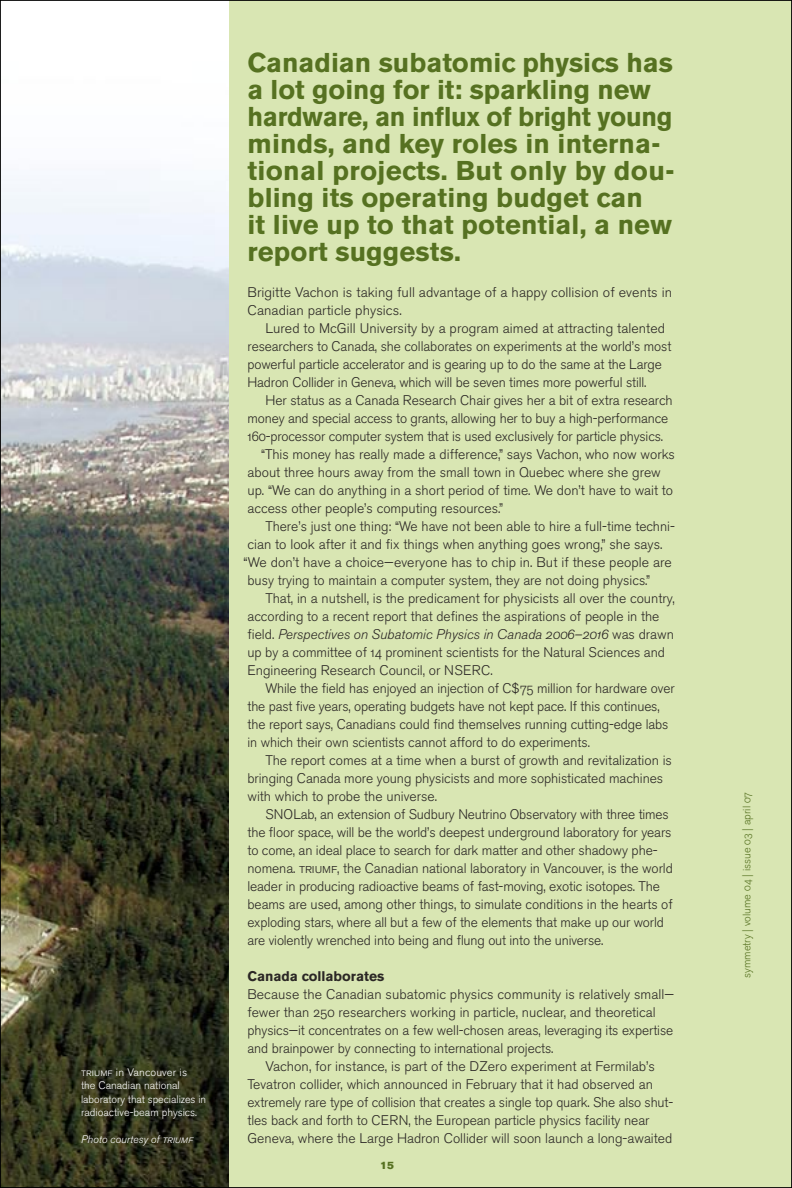
<style>
.page{position:relative;width:792px;height:1188px;background:#fff}
.page>*{position:absolute;margin:0;border:0;box-sizing:border-box;transform-origin:0 0}
.Head_12_12_Bold{font:700 27px/27px "Akzidenz Grotesk BE";letter-spacing:.005em;color:#567121}
.Text_indent_9_25_12_Light_OSF{font:13.8px/18px "Akzidenz Grotesk BE Light Os F";letter-spacing:-.005em;color:#2b2725}
.Text_9_25_12_Light_OSF{font:13.8px/18px "Akzidenz Grotesk BE Light Os F";color:#2b2725}
.Text_Bold_9_25_12{font:700 13.8px "Akzidenz Grotesk BE";color:#2b2725}
.Caption_7_25_9_Light_OSF{font:10.8px/13.5px "Akzidenz Grotesk BE Light Os F";color:#fff}
.t1{font:10.8px "Akzidenz Grotesk BE Light Os F";color:#567121}
.Photo_Credit_7_25_9_Light_Italic_OSF{font:10.8px "Akzidenz Grotesk BE Lig It Os F";color:#fff}
.t2{font:10.5px "Akzidenz Grotesk BE Super";color:#567121}
.s1{font-family:"Akzidenz Grotesk BE Light SC"}
.s2{font-family:"Akzidenz Grotesk BE Light SC";font-style:italic}
.s3{font-family:"Akzidenz Grotesk BE Lig It Os F"}
</style>
<div class="page">
<img style="left:2px;top:2px;width:228px;height:1184px">
<div style="left:230px;top:0;width:562px;height:1188px;background:#d9e6b3"></div>
<p class="Caption_7_25_9_Light_OSF" style="left:81px;top:1065px;width:127px"><span class="s1">triumf</span> in Vancouver is<br>the Canadian national laboratory that specializes in radioactive-beam physics.</p>
<p class="Photo_Credit_7_25_9_Light_Italic_OSF" style="left:81px;top:1133px;width:117px">Photo courtesy of <span class="s2">triumf</span></p>
<p class="Head_12_12_Bold" style="left:248px;top:49px;width:429px">Canadian subatomic physics has a lot going for it: sparkling new hardware, an influx of bright young minds, and key roles in interna&shy;tional projects. But only by dou&shy;bling its operating budget can<br>it live up to that potential, a new report suggests.</p>
<p class="Text_9_25_12_Light_OSF" style="left:248px;top:284px;width:426px">Brigitte Vachon is taking full advantage of a happy collision of events in<br>Canadian particle physics.</p>
<p class="Text_indent_9_25_12_Light_OSF" style="left:248px;top:320px;width:425px;text-indent:18px">Lured to McGill University by a program aimed at attracting talented researchers to Canada, she collaborates on experiments at the world’s most powerful particle accelerator and is gearing up to do the same at the Large Hadron Collider in Geneva, which will be seven times more powerful still.</p>
<p class="Text_indent_9_25_12_Light_OSF" style="left:248px;top:392px;width:427px;text-indent:18px">Her status as a Canada Research Chair gives her a bit of extra research money and special access to grants, allowing her to buy a high-performance<br>160-processor computer system that is used exclusively for particle physics.</p>
<p class="Text_indent_9_25_12_Light_OSF" style="left:248px;top:446px;width:429px;text-indent:14px">“This money has really made a difference,” says Vachon, who now works about three hours away from the small town in Quebec where she grew up. “We can do anything in a short period of time. We don’t have to wait to access other people’s computing resources.”</p>
<p class="Text_indent_9_25_12_Light_OSF" style="left:244px;top:518px;width:433px;text-indent:22px">There’s just one thing: “We have not been able to hire a full-time techni&shy;cian to look after it and fix things when anything goes wrong,” she says. “We don’t have a choice—everyone has to chip in. But if these people are busy trying to maintain a computer system, they are not doing physics.”</p>
<p class="Text_indent_9_25_12_Light_OSF" style="left:248px;top:590px;width:429px;text-indent:18px">That, in a nutshell, is the predicament for physicists all over the country, according to a recent report that defines the aspirations of people in the field. <span class="s3">Perspectives on Subatomic Physics in Canada 2006–2016</span> was drawn up by a committee of 14 prominent scientists for the Natural Sciences and Engineering Research Council, or NSERC.</p>
<p class="Text_indent_9_25_12_Light_OSF" style="left:248px;top:680px;width:429px;text-indent:18px">While the field has enjoyed an injection of C$75 million for hardware over the past five years, operating budgets have not kept pace. If this continues, the report says, Canadians could find themselves running cutting-edge labs in which their own scientists cannot afford to do experiments.</p>
<p class="Text_indent_9_25_12_Light_OSF" style="left:248px;top:752px;width:426px;text-indent:18px">The report comes at a time when a burst of growth and revitalization is bringing Canada more young physicists and more sophisticated machines with which to probe the universe.</p>
<p class="Text_indent_9_25_12_Light_OSF" style="left:248px;top:806px;width:427px;text-indent:18px">SNOLab, an extension of Sudbury Neutrino Observatory with three times the floor space, will be the world’s deepest underground laboratory for years to come, an ideal place to search for dark matter and other shadowy phe&shy;nomena. <span class="s1">triumf</span>, the Canadian national laboratory in Vancouver, is the world leader in producing radioactive beams of fast-moving, exotic isotopes. The beams are used, among other things, to simulate conditions in the hearts of exploding stars, where all but a few of the elements that make up our world are violently wrenched into being and flung out into the universe.</p>
<p class="Text_Bold_9_25_12" style="left:248px;top:968px;width:139px">Canada collaborates</p>
<p class="Text_9_25_12_Light_OSF" style="left:248px;top:986px;width:428px">Because the Canadian subatomic physics community is relatively small— fewer than 250 researchers working in particle, nuclear, and theoretical physics—it concentrates on a few well-chosen areas, leveraging its expertise and brainpower by connecting to international projects.</p>
<p class="Text_indent_9_25_12_Light_OSF" style="left:248px;top:1058px;width:427px;text-indent:18px">Vachon, for instance, is part of the DZero experiment at Fermilab’s Tevatron collider, which announced in February that it had observed an extremely rare type of collision that creates a single top quark. She also shut&shy;tles back and forth to CERN, the European particle physics facility near Geneva, where the Large Hadron Collider will soon launch a long-awaited</p>
<p class="t2" style="left:380px;top:1159px;width:15px">15</p>
<p class="t1" style="left:741px;top:978px;width:187px;rotate:-90deg">symmetry | volume 04 | issue 03 | april 07</p>
</div>
